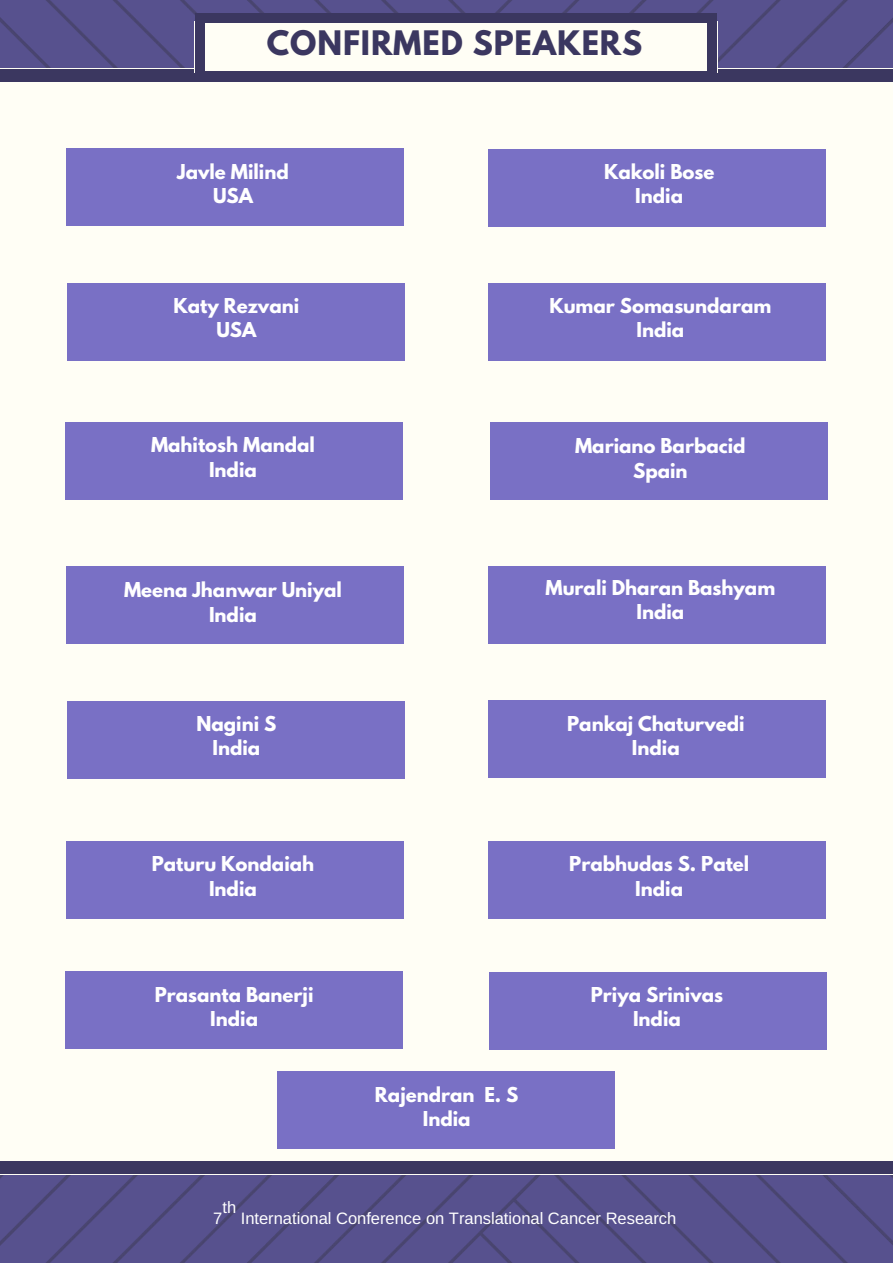
<style>
.page{position:relative;width:893px;height:1263px;background:#fff}
.page>*{position:absolute;margin:0;border:0;box-sizing:border-box;transform-origin:0 0}
.t1{font:700 29.85px "League Spartan";letter-spacing:.03em;color:#3b3760}
.t2{font:700 18.15px/24.8px "League Spartan";color:#fff;text-align:center}
.t3{font:16.5px "Arimo";color:#fff}
</style>
<div class="page">
<div style="left:0;top:0;width:892px;height:1262px;background:#57518e"></div>
<div style="left:0;top:69px;width:892px;height:1106px;background:#fffef5"></div>
<div style="left:0;top:1161px;width:892px;height:13px;background:#3b3760"></div>
<div style="left:0;top:69px;width:892px;height:13px;background:#3b3760"></div>
<div style="left:194px;top:21px;width:523px;height:51px;background:#fffef5"></div>
<div style="left:195px;top:22px;width:10px;height:50px;background:#3b3760"></div>
<div style="left:707px;top:22px;width:9px;height:50px;background:#3b3760"></div>
<div style="left:204px;top:71px;width:504px;height:9px;background:#3b3760"></div>
<div style="left:707px;top:13px;width:9px;height:10px;background:#3b3760"></div>
<div style="left:195px;top:13px;width:10px;height:10px;background:#3b3760"></div>
<div style="left:204px;top:13px;width:504px;height:10px;background:#3b3760"></div>
<div style="left:66px;top:148px;width:338px;height:78px;background:#7970c5"></div>
<div style="left:488px;top:149px;width:337px;height:78px;background:#7970c5"></div>
<div style="left:67px;top:283px;width:338px;height:78px;background:#7970c5"></div>
<div style="left:65px;top:423px;width:337px;height:77px;background:#7970c5"></div>
<div style="left:488px;top:283px;width:337px;height:78px;background:#7970c5"></div>
<div style="left:490px;top:423px;width:337px;height:77px;background:#7970c5"></div>
<div style="left:66px;top:567px;width:338px;height:77px;background:#7970c5"></div>
<div style="left:488px;top:567px;width:337px;height:77px;background:#7970c5"></div>
<div style="left:67px;top:701px;width:338px;height:78px;background:#7970c5"></div>
<div style="left:488px;top:700px;width:337px;height:78px;background:#7970c5"></div>
<div style="left:66px;top:841px;width:338px;height:77px;background:#7970c5"></div>
<div style="left:488px;top:841px;width:337px;height:77px;background:#7970c5"></div>
<div style="left:65px;top:971px;width:337px;height:78px;background:#7970c5"></div>
<div style="left:489px;top:972px;width:337px;height:78px;background:#7970c5"></div>
<div style="left:278px;top:1071px;width:337px;height:78px;background:#7970c5"></div>
<h1 class="t1" style="left:267px;top:28px;width:377px">CONFIRMED SPEAKERS</h1>
<p class="t2" style="left:177px;top:161px;width:113px">Javle Milind<br>USA</p>
<p class="t2" style="left:604px;top:161px;width:112px">Kakoli Bose<br>India</p>
<p class="t2" style="left:173px;top:295px;width:127px">Katy Rezvani<br>USA</p>
<p class="t2" style="left:549px;top:295px;width:223px">Kumar Somasundaram<br>India</p>
<p class="t2" style="left:151px;top:435px;width:165px">Mahitosh Mandal<br>India</p>
<p class="t2" style="left:575px;top:436px;width:172px">Mariano Barbacid<br>Spain</p>
<p class="t2" style="left:124px;top:580px;width:219px">Meena Jhanwar Uniyal<br>India</p>
<p class="t2" style="left:545px;top:577px;width:231px">Murali Dharan Bashyam<br>India</p>
<p class="t2" style="left:196px;top:713px;width:81px">Nagini S<br>India</p>
<p class="t2" style="left:567px;top:713px;width:179px">Pankaj Chaturvedi<br>India</p>
<p class="t2" style="left:152px;top:854px;width:164px">Paturu Kondaiah<br>India</p>
<p class="t2" style="left:569px;top:854px;width:181px">Prabhudas S. Patel<br>India</p>
<p class="t2" style="left:155px;top:984px;width:160px">Prasanta Banerji<br>India</p>
<p class="t2" style="left:590px;top:984px;width:134px">Priya Srinivas<br>India</p>
<p class="t2" style="left:375px;top:1084px;width:145px">Rajendran E. S<br>India</p>
<p class="t3" style="left:222px;top:1198px;width:15px">th</p>
<p class="t3" style="left:213px;top:1209px;width:464px">7 International Conference on Translational Cancer Research</p>
</div>
